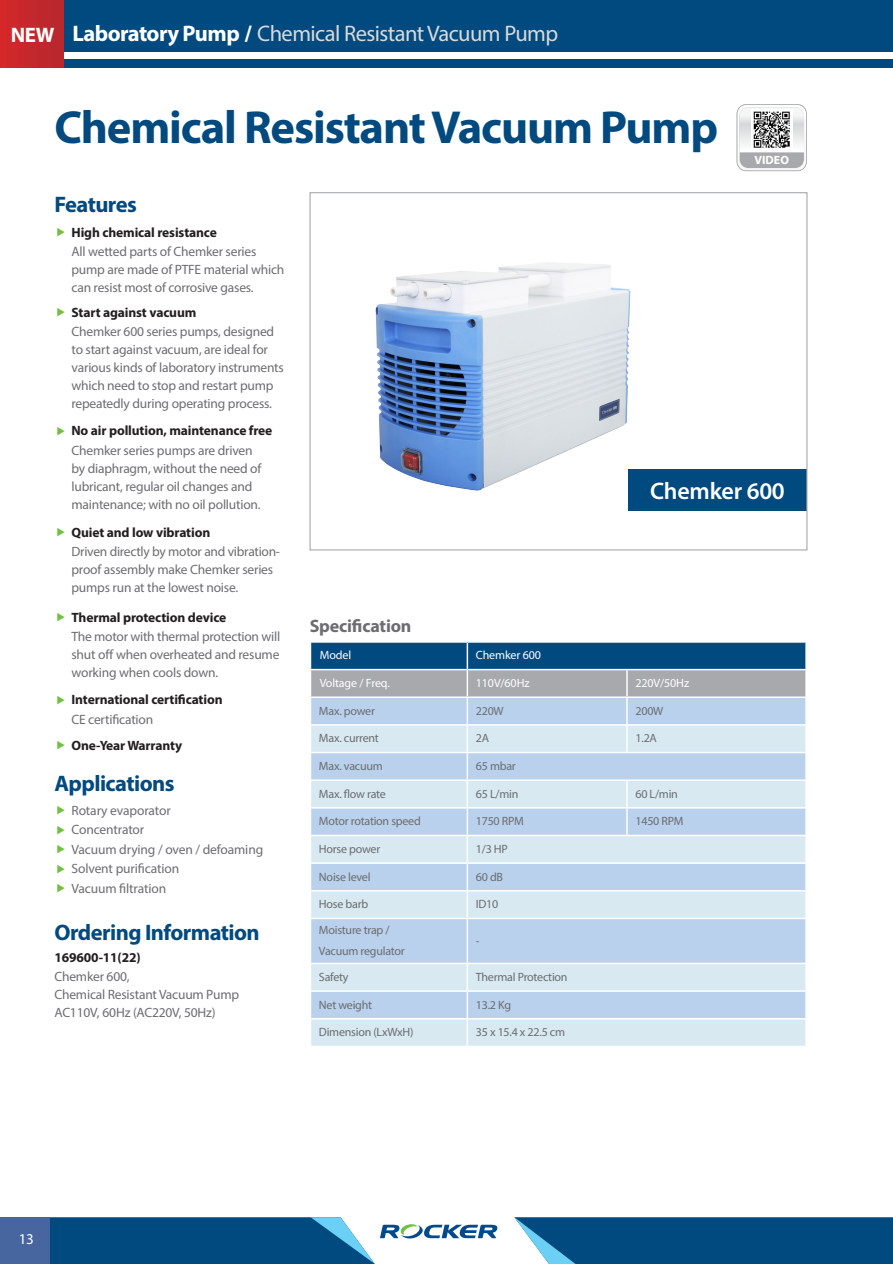
<style>
.page{position:relative;width:893px;height:1264px;background:#fff}
.page>*{position:absolute;margin:0;border:0;box-sizing:border-box;transform-origin:0 0}
.t1{font:700 46.5px "Myriad Pro";letter-spacing:-.025em;color:#004a7f}
.t2{font:600 24px "Myriad Pro";letter-spacing:-.01em;color:#fff}
.t3{font:22.5px "Myriad Pro";letter-spacing:-.025em;color:#d9d9da}
.t4{font:700 22.5px "Myriad Pro";letter-spacing:-.025em;color:#004a7f}
.t5{font:700 21px "Myriad Pro";color:#fff}
.t6{font:700 18px "Myriad Pro";letter-spacing:-.01em;color:#6c6d70}
.t7{font:15px "Myriad Pro";color:#fff}
.t8{font:13.5px/18px "Myriad Pro";letter-spacing:-.015em;color:#6c6d70}
.t9{font:700 13.5px "Myriad Pro";letter-spacing:-.01em;color:#231f20}
.t10{font:12px/21px "Myriad Pro";letter-spacing:-.02em;color:#6c6d70}
.t11{font:12px "Myriad Pro";letter-spacing:-.01em;color:#fff}
.t12{font:700 12px "Myriad Pro";color:#fff}
.s1{font-weight:700;color:#fff}
</style>
<div class="page">
<div style="left:0;top:0;width:892px;height:52px;background:#004a7f"></div>
<div style="left:0;top:59px;width:892px;height:9px;background:#004a7f"></div>
<svg style="left:311px;top:753px;width:493px;height:292px;background:#c8dcee"></svg>
<svg style="left:311px;top:642px;width:494px;height:110px;background:#93aec5"></svg>
<hr style="left:804px;top:725px;width:2px;height:27px;background:#fff">
<hr style="left:466px;top:753px;width:2px;height:26px;background:#fff">
<hr style="left:309px;top:779px;width:158px;height:2px;background:#fff">
<hr style="left:467px;top:779px;width:159px;height:2px;background:#fff">
<hr style="left:466px;top:781px;width:2px;height:26px;background:#fff">
<hr style="left:626px;top:779px;width:180px;height:2px;background:#fff">
<hr style="left:309px;top:807px;width:158px;height:1px;background:#fff">
<hr style="left:467px;top:807px;width:159px;height:1px;background:#fff">
<hr style="left:466px;top:808px;width:2px;height:26px;background:#fff">
<hr style="left:626px;top:807px;width:180px;height:1px;background:#fff">
<svg style="left:626px;top:781px;width:1px;height:53px"></svg>
<hr style="left:309px;top:834px;width:158px;height:2px;background:#fff">
<hr style="left:467px;top:834px;width:159px;height:2px;background:#fff">
<hr style="left:466px;top:836px;width:2px;height:26px;background:#fff">
<hr style="left:626px;top:834px;width:180px;height:2px;background:#fff">
<hr style="left:309px;top:862px;width:158px;height:2px;background:#fff">
<hr style="left:467px;top:862px;width:159px;height:2px;background:#fff">
<hr style="left:466px;top:864px;width:2px;height:26px;background:#fff">
<hr style="left:626px;top:862px;width:180px;height:2px;background:#fff">
<hr style="left:309px;top:890px;width:158px;height:1px;background:#fff">
<hr style="left:467px;top:890px;width:159px;height:1px;background:#fff">
<hr style="left:466px;top:891px;width:2px;height:26px;background:#fff">
<hr style="left:626px;top:890px;width:180px;height:1px;background:#fff">
<hr style="left:309px;top:917px;width:158px;height:2px;background:#fff">
<hr style="left:467px;top:917px;width:159px;height:2px;background:#fff">
<hr style="left:466px;top:919px;width:2px;height:43px;background:#fff">
<hr style="left:626px;top:917px;width:180px;height:2px;background:#fff">
<hr style="left:309px;top:962px;width:158px;height:2px;background:#fff">
<hr style="left:467px;top:962px;width:159px;height:2px;background:#fff">
<hr style="left:466px;top:964px;width:2px;height:26px;background:#fff">
<hr style="left:626px;top:962px;width:180px;height:2px;background:#fff">
<hr style="left:309px;top:990px;width:158px;height:1px;background:#fff">
<hr style="left:467px;top:990px;width:159px;height:1px;background:#fff">
<hr style="left:466px;top:991px;width:2px;height:27px;background:#fff">
<hr style="left:626px;top:990px;width:180px;height:1px;background:#fff">
<hr style="left:309px;top:1018px;width:158px;height:1px;background:#fff">
<hr style="left:467px;top:1018px;width:159px;height:1px;background:#fff">
<hr style="left:466px;top:1019px;width:2px;height:26px;background:#fff">
<hr style="left:626px;top:1018px;width:180px;height:1px;background:#fff">
<hr style="left:466px;top:642px;width:2px;height:27px;background:#fff">
<hr style="left:309px;top:669px;width:158px;height:1px;background:#fff">
<hr style="left:466px;top:670px;width:2px;height:26px;background:#fff">
<hr style="left:309px;top:696px;width:158px;height:2px;background:#fff">
<div style="left:627px;top:469px;width:179px;height:42px;background:#004a7f"></div>
<img style="left:375px;top:262px;width:256px;height:240px">
<svg style="left:736px;top:104px;width:70px;height:67px"></svg>
<img style="left:750px;top:109px;width:41px;height:41px">
<div style="left:0;top:0;width:63px;height:68px;background:linear-gradient(to right,#d52829,#b6282f)"></div>
<svg style="left:514px;top:1217px;width:378px;height:47px;background:#115889"></svg>
<svg style="left:0;top:1217px;width:497px;height:47px"></svg>
<h3 class="t5" style="left:11px;top:21px;width:45px">NEW</h3>
<h3 class="t3" style="left:72px;top:19px;width:487px"><span class="s1">Laboratory Pump /</span> Chemical Resistant Vacuum Pump</h3>
<h1 class="t1" style="left:54px;top:97px;width:664px">Chemical Resistant Vacuum Pump</h1>
<h3 class="t4" style="left:54px;top:190px;width:84px">Features</h3>
<p class="t9" style="left:71px;top:223px;width:147px">High chemical resistance</p>
<p class="t12" style="left:754px;top:152px;width:36px">VIDEO</p>
<p class="t8" style="left:71px;top:242px;width:214px">All wetted parts of Chemker series pump are made of PTFE material which can resist most of corrosive gases.</p>
<p class="t8" style="left:71px;top:322px;width:214px">Chemker 600 series pumps, designed to start against vacuum, are ideal for various kinds of laboratory instruments which need to stop and restart pump repeatedly during operating process.</p>
<p class="t8" style="left:71px;top:441px;width:191px">Chemker series pumps are driven by diaphragm, without the need of lubricant, regular oil changes and maintenance; with no oil pollution.</p>
<p class="t8" style="left:71px;top:542px;width:210px">Driven directly by motor and vibration&shy;proof assembly make Chemker series pumps run at the lowest noise.</p>
<p class="t8" style="left:71px;top:627px;width:210px;text-align:justify">The motor with thermal protection will shut off when overheated and resume working when cools down.</p>
<p class="t8" style="left:71px;top:710px;width:83px">CE certification</p>
<p class="t9" style="left:71px;top:303px;width:126px">Start against vacuum</p>
<p class="t9" style="left:71px;top:422px;width:202px">No air pollution, maintenance free</p>
<p class="t9" style="left:71px;top:523px;width:140px">Quiet and low vibration</p>
<p class="t9" style="left:71px;top:608px;width:156px">Thermal protection device</p>
<p class="t9" style="left:71px;top:691px;width:152px">International certification</p>
<p class="t9" style="left:71px;top:736px;width:112px">One-Year Warranty</p>
<h3 class="t4" style="left:54px;top:769px;width:121px">Applications</h3>
<p class="t8" style="left:71px;top:800px;width:193px;line-height:19.5px">Rotary evaporator<br>Concentrator<br>Vacuum drying / oven / defoaming<br>Solvent purification<br>Vacuum filtration</p>
<h3 class="t4" style="left:54px;top:917px;width:207px">Ordering Information</h3>
<p class="t9" style="left:54px;top:949px;width:88px">169600-11(22)</p>
<p class="t8" style="left:54px;top:967px;width:186px">Chemker 600,<br>Chemical Resistant Vacuum Pump<br>AC110V, 60Hz (AC220V, 50Hz)</p>
<h3 class="t6" style="left:309px;top:614px;width:103px">Specification</h3>
<h2 class="t2" style="left:649px;top:475px;width:136px">Chemker 600</h2>
<p class="t11" style="left:319px;top:648px;width:33px">Model</p>
<p class="t11" style="left:475px;top:648px;width:67px">Chemker 600</p>
<p class="t11" style="left:319px;top:675px;width:72px">Voltage / Freq.</p>
<p class="t11" style="left:475px;top:675px;width:55px">110V/60Hz</p>
<p class="t11" style="left:635px;top:675px;width:55px">220V/50Hz</p>
<p class="t10" style="left:319px;top:700px;width:57px">Max. power</p>
<p class="t10" style="left:475px;top:700px;width:29px">220W</p>
<p class="t10" style="left:635px;top:700px;width:29px">200W</p>
<p class="t10" style="left:319px;top:727px;width:61px">Max. current</p>
<p class="t10" style="left:475px;top:727px;width:15px">2A</p>
<p class="t10" style="left:635px;top:727px;width:23px">1.2A</p>
<p class="t10" style="left:319px;top:755px;width:65px">Max. vacuum</p>
<p class="t10" style="left:475px;top:755px;width:41px">65 mbar</p>
<p class="t10" style="left:319px;top:783px;width:68px">Max. flow rate</p>
<p class="t10" style="left:475px;top:783px;width:44px">65 L/min</p>
<p class="t10" style="left:635px;top:783px;width:44px">60 L/min</p>
<p class="t10" style="left:319px;top:810px;width:103px">Motor rotation speed</p>
<p class="t10" style="left:475px;top:810px;width:49px">1750 RPM</p>
<p class="t10" style="left:635px;top:810px;width:49px">1450 RPM</p>
<p class="t10" style="left:319px;top:838px;width:63px">Horse power</p>
<p class="t10" style="left:475px;top:838px;width:33px">1/3 HP</p>
<p class="t10" style="left:319px;top:866px;width:53px">Noise level</p>
<p class="t10" style="left:475px;top:866px;width:29px">60 dB</p>
<p class="t10" style="left:319px;top:893px;width:51px">Hose barb</p>
<p class="t10" style="left:475px;top:893px;width:24px">ID10</p>
<p class="t10" style="left:319px;top:919px;width:87px">Moisture trap /<br>Vacuum regulator</p>
<p class="t10" style="left:475px;top:929px;width:5px">-</p>
<p class="t10" style="left:319px;top:966px;width:31px">Safety</p>
<p class="t10" style="left:475px;top:966px;width:93px">Thermal Protection</p>
<p class="t10" style="left:319px;top:993px;width:55px">Net weight</p>
<p class="t10" style="left:475px;top:993px;width:37px">13.2 Kg</p>
<p class="t10" style="left:319px;top:1021px;width:96px">Dimension (LxWxH)</p>
<p class="t10" style="left:475px;top:1021px;width:91px">35 x 15.4 x 22.5 cm</p>
<p class="t7" style="left:19px;top:1229px;width:17px">1 13</p>
</div>
